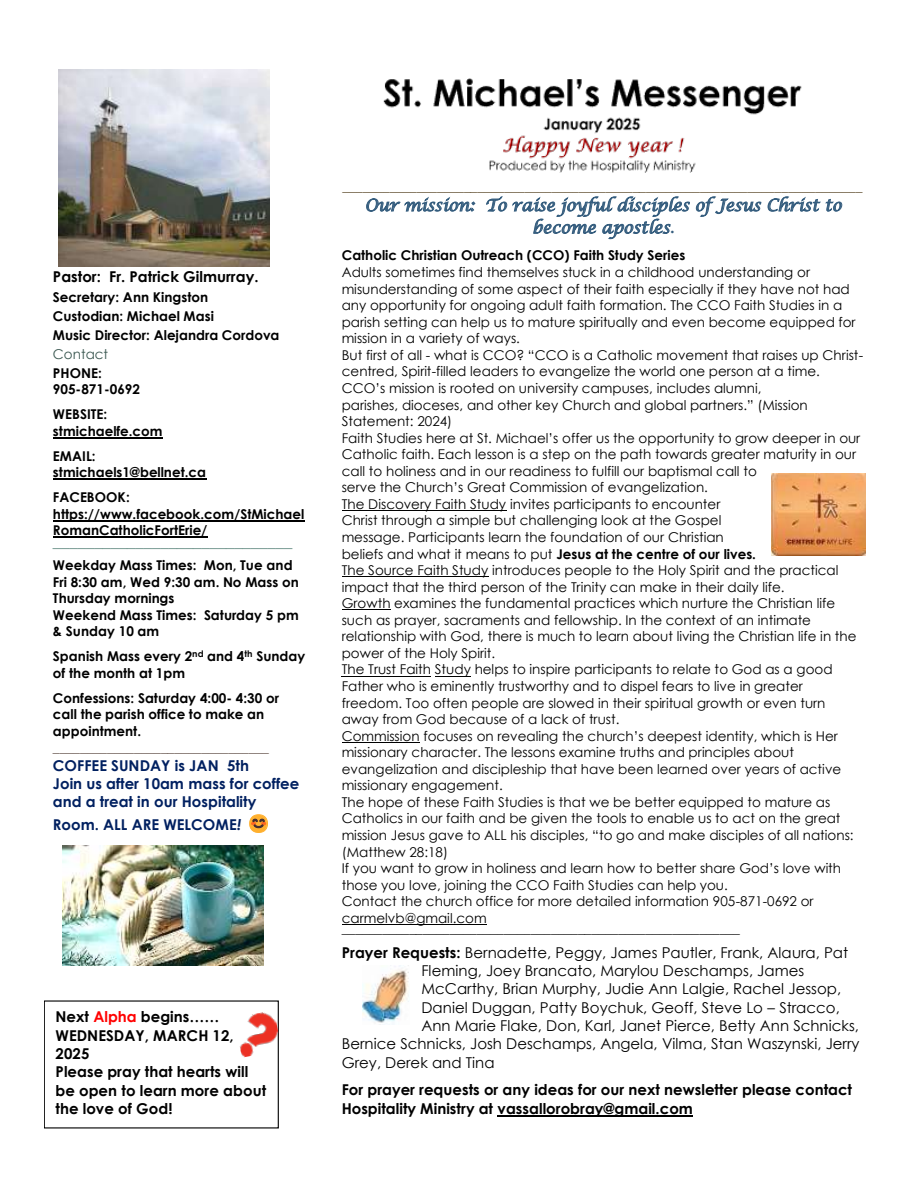
<style>
.page{position:relative;width:918px;height:1188px;background:#fff}
.page>*{position:absolute;margin:0;border:0;box-sizing:border-box;transform-origin:0 0}
.t1{font:italic 16.5px/22.4px "Lucida Calligraphy";color:#355d7e;text-align:center}
.t2{font:700 16.5px "Century Gothic";color:#568278}
.t3{font:15px "Century Gothic";color:#000}
.t4{font:700 15px/18.5px "Century Gothic";color:#000}
.t5{font:700 15px/18.3px "Century Gothic";color:#002060}
.t6{font:13.5px/16.5px "Century Gothic";color:#000}
.t7{font:700 13.5px/16.5px "Century Gothic";color:#000}
.t8{font:700 13.5px "Century Gothic";color:#503d1b}
.t9{font:700 13.5px "Century Gothic";color:#59473f}
.t10{font:13.5px "Century Gothic";color:#3a5750}
.s1{font-style:italic}
.s2{color:#f00}
.s3{font-family:"Century Gothic";font-weight:700;font-style:normal}
.s4{font-weight:700}
</style>
<div class="page">
<hr style="left:53px;top:437px;width:110px;height:1px;background:#000">
<hr style="left:53px;top:479px;width:153px;height:1px;background:#000">
<hr style="left:53px;top:520px;width:251px;height:1px;background:#000">
<hr style="left:53px;top:537px;width:154px;height:1px;background:#000">
<hr style="left:342px;top:510px;width:164px;height:1px;background:#000">
<hr style="left:342px;top:576px;width:146px;height:1px;background:#000">
<hr style="left:342px;top:609px;width:49px;height:1px;background:#000">
<hr style="left:342px;top:676px;width:89px;height:1px;background:#000">
<hr style="left:435px;top:676px;width:36px;height:1px;background:#000">
<hr style="left:342px;top:742px;width:78px;height:1px;background:#000">
<hr style="left:342px;top:924px;width:145px;height:1px;background:#000">
<hr style="left:498px;top:1115px;width:195px;height:2px;background:#000">
<img style="left:383px;top:78px;width:419px;height:94px">
<img style="left:59px;top:70px;width:211px;height:196px">
<div style="left:44px;top:1000px;width:235px;height:128px;border:1px solid #000"></div>
<img style="left:239px;top:1010px;width:40px;height:48px">
<img style="left:62px;top:846px;width:201px;height:119px">
<img style="left:363px;top:965px;width:46px;height:58px">
<img style="left:771px;top:474px;width:94px;height:82px">
<p class="t4" style="left:53px;top:267px;width:207px">Pastor: Fr. Patrick Gilmurray.</p>
<p class="t7" style="left:53px;top:287px;width:228px;line-height:19px">Secretary: Ann Kingston<br>Custodian: Michael Masi<br>Music Director: Alejandra Cordova</p>
<p class="t10" style="left:53px;top:345px;width:57px">Contact</p>
<p class="t7" style="left:53px;top:364px;width:89px">PHONE:<br>905-871-0692</p>
<p class="t7" style="left:53px;top:406px;width:111px">WEBSITE: stmichaelfe.com</p>
<p class="t7" style="left:53px;top:447px;width:155px">EMAIL: stmichaels1@bellnet.ca</p>
<p class="t7" style="left:53px;top:488px;width:253px">FACEBOOK: https://www.facebook.com/StMichael<br>RomanCatholicFortErie/</p>
<p class="t2" style="left:53px;top:528px;width:241px">_____________________________</p>
<p class="t7" style="left:53px;top:556px;width:248px">Weekday Mass Times: Mon, Tue and<br>Fri 8:30 am, Wed 9:30 am. No Mass on<br>Thursday mornings<br>Weekend Mass Times: Saturday 5 pm &amp; Sunday 10 am</p>
<p class="t7" style="left:53px;top:648px;width:254px">Spanish Mass every 2<sup>nd</sup> and 4<sup>th</sup> Sunday of the month at 1pm</p>
<p class="t7" style="left:53px;top:689px;width:228px">Confessions: Saturday 4:00- 4:30 or call the parish office to make an appointment.</p>
<p class="t9" style="left:53px;top:737px;width:218px">________________________________</p>
<p class="t5" style="left:53px;top:755px;width:248px">COFFEE SUNDAY is JAN 5th<br>Join us after 10am mass for coffee and a treat in our Hospitality</p>
<p class="t5" style="left:53px;top:815px;width:190px">Room. ALL ARE WELCOME<span class="s1">!</span></p>
<p class="t4" style="left:56px;top:1007px;width:212px">Next <span class="s2">Alpha</span> begins……<br>WEDNESDAY, MARCH 12,<br>2025<br>Please pray that hearts will be open to learn more about the love of God!</p>
<p class="t8" style="left:342px;top:176px;width:522px">_____________________________________________________________________________</p>
<p class="t1" style="left:365px;top:195px;width:478px">Our mission: To raise joyful disciples of Jesus Christ to become apostles<span class="s3">.</span></p>
<p class="t7" style="left:342px;top:247px;width:345px">Catholic Christian Outreach (CCO) Faith Study Series</p>
<p class="t6" style="left:342px;top:264px;width:523px">Adults sometimes find themselves stuck in a childhood understanding or misunderstanding of some aspect of their faith especially if they have not had any opportunity for ongoing adult faith formation. The CCO Faith Studies in a parish setting can help us to mature spiritually and even become equipped for mission in a variety of ways.<br>But first of all - what is CCO? “CCO is a Catholic movement that raises up Christ&shy;centred, Spirit-filled leaders to evangelize the world one person at a time.<br>CCO’s mission is rooted on university campuses, includes alumni,<br>parishes, dioceses, and other key Church and global partners.” (Mission Statement: 2024)<br>Faith Studies here at St. Michael’s offer us the opportunity to grow deeper in our Catholic faith. Each lesson is a step on the path towards greater maturity in our call to holiness and in our readiness to fulfill our baptismal call to<br>serve the Church’s Great Commission of evangelization.<br>The Discovery Faith Study invites participants to encounter<br>Christ through a simple but challenging look at the Gospel<br>message. Participants learn the foundation of our Christian<br>beliefs and what it means to put <span class="s4">Jesus at the centre of our lives.<br></span>The Source Faith Study introduces people to the Holy Spirit and the practical impact that the third person of the Trinity can make in their daily life.<br>Growth examines the fundamental practices which nurture the Christian life such as prayer, sacraments and fellowship. In the context of an intimate relationship with God, there is much to learn about living the Christian life in the power of the Holy Spirit.<br>The Trust Faith Study helps to inspire participants to relate to God as a good Father who is eminently trustworthy and to dispel fears to live in greater freedom. Too often people are slowed in their spiritual growth or even turn away from God because of a lack of trust.<br>Commission focuses on revealing the church’s deepest identity, which is Her missionary character. The lessons examine truths and principles about evangelization and discipleship that have been learned over years of active missionary engagement.<br>The hope of these Faith Studies is that we be better equipped to mature as Catholics in our faith and be given the tools to enable us to act on the great mission Jesus gave to ALL his disciples, “to go and make disciples of all nations: (Matthew 28:18)<br>If you want to grow in holiness and learn how to better share God’s love with those you love, joining the CCO Faith Studies can help you.<br>Contact the church office for more detailed information 905-871-0692 or carmelvb@gmail.com</p>
<p class="t6" style="left:342px;top:919px;width:400px">___________________________________________________________</p>
<p class="t3" style="left:342px;top:942px;width:508px"><span class="s4">Prayer Requests:</span> Bernadette, Peggy, James Pautler, Frank, Alaura, Pat</p>
<p class="t3" style="left:421px;top:960px;width:384px">Fleming, Joey Brancato, Marylou Deschamps, James</p>
<p class="t3" style="left:421px;top:978px;width:421px">McCarthy, Brian Murphy, Judie Ann Lalgie, Rachel Jessop,</p>
<p class="t3" style="left:421px;top:997px;width:420px">Daniel Duggan, Patty Boychuk, Geoff, Steve Lo – Stracco,</p>
<p class="t3" style="left:421px;top:1015px;width:439px">Ann Marie Flake, Don, Karl, Janet Pierce, Betty Ann Schnicks,</p>
<p class="t3" style="left:342px;top:1034px;width:519px">Bernice Schnicks, Josh Deschamps, Angela, Vilma, Stan Waszynski, Jerry</p>
<p class="t3" style="left:342px;top:1052px;width:154px">Grey, Derek and Tina</p>
<p class="t4" style="left:342px;top:1080px;width:512px">For prayer requests or any ideas for our next newsletter please contact<br>Hospitality Ministry at vassallorobray@gmail.com</p>
</div>
